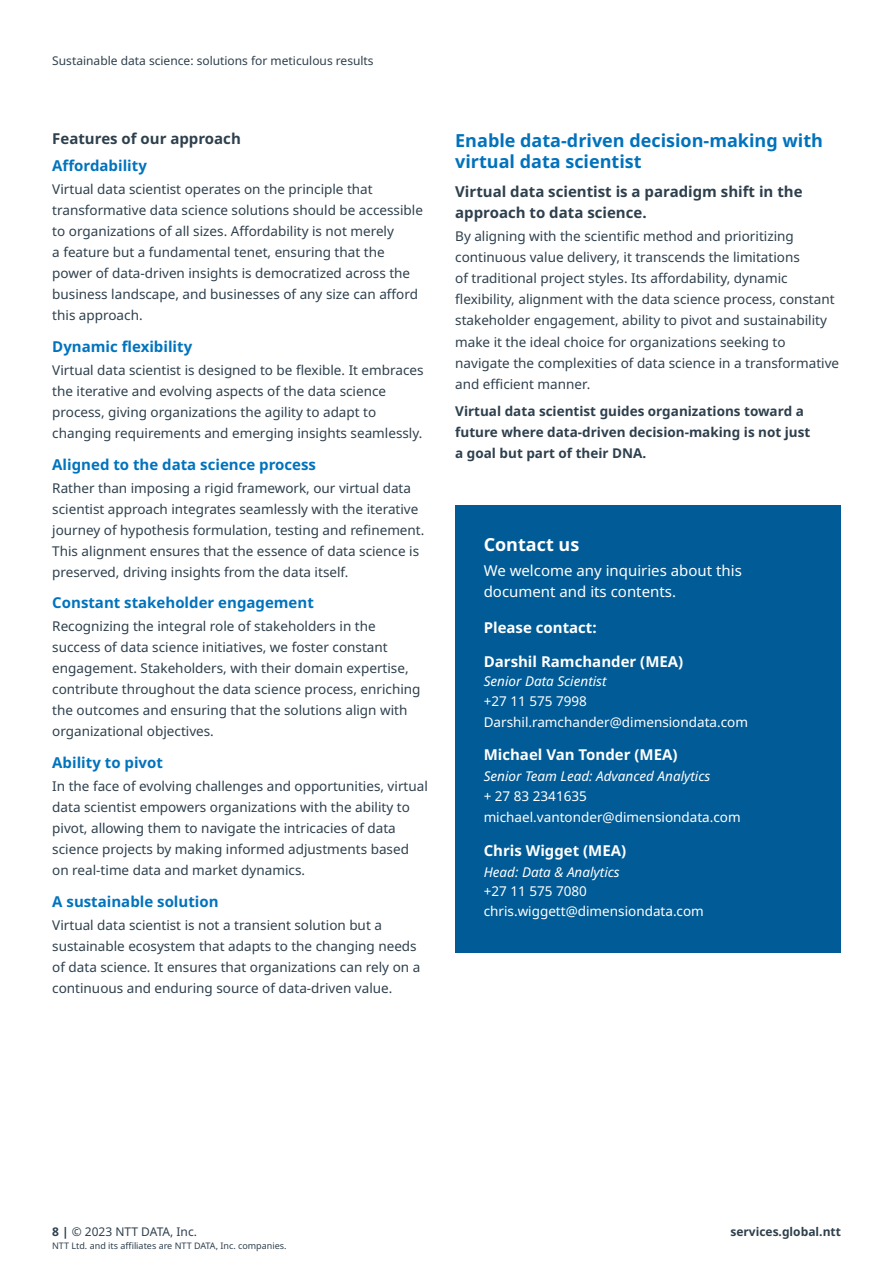
<style>
.page{position:relative;width:893px;height:1263px;background:#fff}
.page>*{position:absolute;margin:0;border:0;box-sizing:border-box;transform-origin:0 0}
.HEADING_3_12pt{font:700 18px/21px "Noto Sans";color:#0072bc}
.HEADING_3_12pt-2{font:700 18px "Noto Sans";color:#fff}
.HEADING_4_10pt{font:700 15px "Noto Sans";color:#0073bd}
.HEADING_4_10pt-2{font:700 15px/21px "Noto Sans";color:#2e404d}
.HEADING_3_12pt-3{font:700 15px "Noto Sans";color:#fff}
.BODY_TEXT_9pt{font:15px/21px "Noto Sans";color:#fff}
.BODY_TEXT_9pt-2{font:13.5px/21px "Noto Sans";color:#2e404d}
.HEADING_3_12pt-4{font:13.5px/19.5px "Noto Sans";color:#fff}
.BODY_TEXT_9pt-3{font:700 13.5px/21px "Noto Sans";color:#2e404d}
.HEADING_3_12pt-5{font:italic 13.5px/19.5px "Noto Sans";color:#fff}
.t1{font:12px "Noto Sans";color:#2e404d}
.t2{font:700 12px "Noto Sans";color:#2e404d}
.t3{font:9px "Noto Sans";color:#2e404d}
.s1{font-style:normal}
.s2{font-style:italic}
.s3{font-weight:700}
</style>
<div class="page">
<div style="left:455px;top:505px;width:386px;height:447px;background:#005b96"></div>
<p class="t1" style="left:52px;top:52px;width:323px">Sustainable data science: solutions for meticulous results</p>
<p class="HEADING_4_10pt-2" style="left:52px;top:128px;width:190px">Features of our approach</p>
<p class="HEADING_4_10pt" style="left:52px;top:155px;width:96px">Affordability</p>
<p class="BODY_TEXT_9pt-2" style="left:52px;top:179px;width:372px">Virtual data scientist operates on the principle that transformative data science solutions should be accessible to organizations of all sizes. Affordability is not merely<br>a feature but a fundamental tenet, ensuring that the power of data-driven insights is democratized across the business landscape, and businesses of any size can afford this approach.</p>
<p class="HEADING_4_10pt" style="left:52px;top:336px;width:141px">Dynamic flexibility</p>
<p class="BODY_TEXT_9pt-2" style="left:52px;top:360px;width:373px">Virtual data scientist is designed to be flexible. It embraces the iterative and evolving aspects of the data science process, giving organizations the agility to adapt to changing requirements and emerging insights seamlessly.</p>
<p class="HEADING_4_10pt" style="left:52px;top:453px;width:265px">Aligned to the data science process</p>
<p class="BODY_TEXT_9pt-2" style="left:52px;top:478px;width:374px">Rather than imposing a rigid framework, our virtual data scientist approach integrates seamlessly with the iterative journey of hypothesis formulation, testing and refinement.<br>This alignment ensures that the essence of data science is preserved, driving insights from the data itself.</p>
<p class="HEADING_4_10pt" style="left:52px;top:592px;width:263px">Constant stakeholder engagement</p>
<p class="BODY_TEXT_9pt-2" style="left:52px;top:616px;width:370px">Recognizing the integral role of stakeholders in the success of data science initiatives, we foster constant engagement. Stakeholders, with their domain expertise, contribute throughout the data science process, enriching the outcomes and ensuring that the solutions align with organizational objectives.</p>
<p class="HEADING_4_10pt" style="left:52px;top:752px;width:112px">Ability to pivot</p>
<p class="BODY_TEXT_9pt-2" style="left:52px;top:776px;width:377px">In the face of evolving challenges and opportunities, virtual data scientist empowers organizations with the ability to pivot, allowing them to navigate the intricacies of data science projects by making informed adjustments based on real-time data and market dynamics.</p>
<p class="HEADING_4_10pt" style="left:52px;top:891px;width:168px">A sustainable solution</p>
<p class="BODY_TEXT_9pt-2" style="left:52px;top:915px;width:369px">Virtual data scientist is not a transient solution but a sustainable ecosystem that adapts to the changing needs of data science. It ensures that organizations can rely on a continuous and enduring source of data-driven value.</p>
<p class="HEADING_3_12pt" style="left:455px;top:130px;width:369px">Enable data-driven decision-making with virtual data scientist</p>
<p class="HEADING_4_10pt-2" style="left:455px;top:182px;width:349px">Virtual data scientist is a paradigm shift in the approach to data science.</p>
<p class="BODY_TEXT_9pt-2" style="left:455px;top:226px;width:385px">By aligning with the scientific method and prioritizing continuous value delivery, it transcends the limitations<br>of traditional project styles. Its affordability, dynamic flexibility, alignment with the data science process, constant stakeholder engagement, ability to pivot and sustainability make it the ideal choice for organizations seeking to navigate the complexities of data science in a transformative and efficient manner.</p>
<p class="BODY_TEXT_9pt-3" style="left:455px;top:401px;width:357px">Virtual data scientist guides organizations toward a future where data-driven decision-making is not just a goal but part of their DNA.</p>
<p class="HEADING_3_12pt-2" style="left:484px;top:532px;width:97px">Contact us</p>
<p class="BODY_TEXT_9pt" style="left:484px;top:560px;width:260px">We welcome any inquiries about this document and its contents.</p>
<p class="HEADING_3_12pt-3" style="left:484px;top:617px;width:115px">Please contact:</p>
<p class="HEADING_3_12pt-3" style="left:484px;top:651px;width:201px">Darshil Ramchander (MEA)</p>
<p class="HEADING_3_12pt-5" style="left:484px;top:672px;width:124px">Senior Data Scientist <span class="s1">+27 11 575 7998</span></p>
<p class="HEADING_3_12pt-4" style="left:484px;top:712px;width:266px">Darshil.ramchander@dimensiondata.com</p>
<p class="HEADING_3_12pt-3" style="left:484px;top:744px;width:195px">Michael Van Tonder (MEA)</p>
<p class="HEADING_3_12pt-5" style="left:484px;top:767px;width:228px">Senior Team Lead: Advanced Analytics <span class="s1">+ 27 83 2341635</span></p>
<p class="HEADING_3_12pt-4" style="left:484px;top:808px;width:259px">michael.vantonder@dimensiondata.com</p>
<p class="HEADING_3_12pt-3" style="left:484px;top:840px;width:144px">Chris Wigget (MEA)</p>
<p class="HEADING_3_12pt-4" style="left:484px;top:862px;width:222px"><span class="s2">Head: Data &amp; Analytics<br></span>+27 11 575 7080 chris.wiggett@dimensiondata.com</p>
<p class="t1" style="left:52px;top:1223px;width:146px"><span class="s3">8 |</span> © 2023 NTT DATA, Inc.</p>
<p class="t3" style="left:52px;top:1239px;width:236px">NTT Ltd. and its affiliates are NTT DATA, Inc. companies.</p>
<p class="t2" style="left:730px;top:1223px;width:112px">services.global.ntt</p>
</div>
